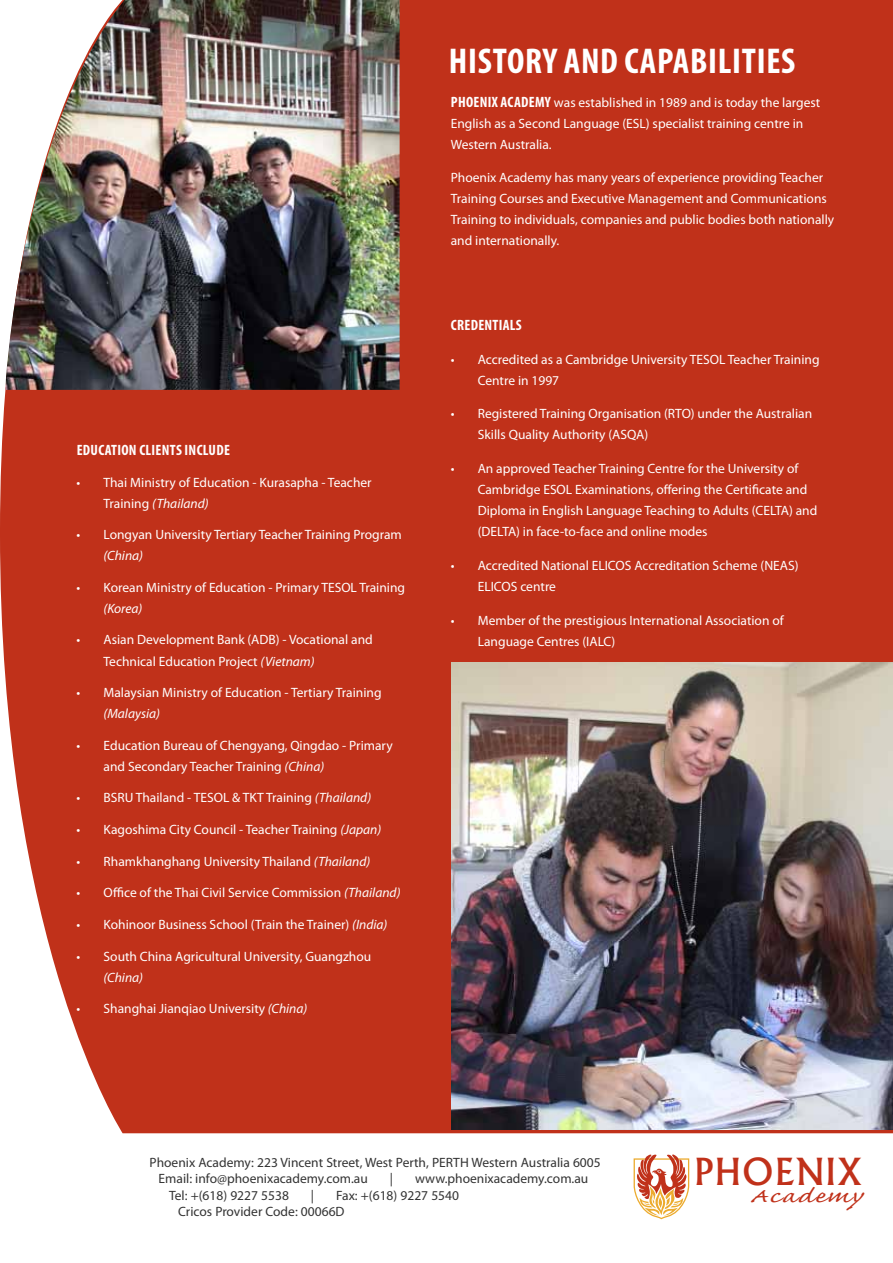
<style>
.page{position:relative;width:893px;height:1263px;background:#fff}
.page>*{position:absolute;margin:0;border:0;box-sizing:border-box;transform-origin:0 0}
.t1{font:700 condensed 36px "Myriad Pro";letter-spacing:.02em;color:#fff}
.t2{font:500 35.55px "Albertus";letter-spacing:.03em;color:#c0311a}
.t3{font:25.5px "Caflisch Script Web Pro";letter-spacing:.04em;color:#c0311a;scale:1.43 1}
.t4{font:700 condensed 15px "Myriad Pro";letter-spacing:.02em;color:#fff}
.t5{font:13.5px/21px "Myriad Pro";color:#fff}
.t6{font:13.5px/16.5px "Myriad Pro";color:#333}
.t7{font:italic 13.5px "Myriad Pro";color:#fff}
.s1{font-style:italic}
.s2{font-weight:700;font-stretch:condensed;font-size:15px}
</style>
<div class="page">
<div style="left:0;top:0;width:893px;height:1133px;background:#c0311a"></div>
<img style="left:5px;top:0;width:395px;height:390px">
<img style="left:452px;top:662px;width:441px;height:467px">
<svg style="left:634px;top:1154px;width:56px;height:65px"></svg>
<p class="t4" style="left:77px;top:441px;width:155px">EDUCATION CLIENTS INCLUDE</p>
<p class="t5" style="left:104px;top:471px;width:270px;text-indent:-27px">• Thai Ministry of Education - Kurasapha - Teacher<br>Training <span class="s1">(Thailand)</span></p>
<p class="t5" style="left:77px;top:524px;width:327px">• Longyan University Tertiary Teacher Training Program</p>
<p class="t7" style="left:104px;top:547px;width:41px">(China)</p>
<p class="t5" style="left:77px;top:577px;width:330px">• Korean Ministry of Education - Primary TESOL Training</p>
<p class="t7" style="left:104px;top:600px;width:40px">(Korea)</p>
<p class="t5" style="left:104px;top:629px;width:271px;text-indent:-27px">• Asian Development Bank (ADB) - Vocational and<br>Technical Education Project <span class="s1">(Vietnam)</span></p>
<p class="t5" style="left:77px;top:682px;width:307px">• Malaysian Ministry of Education - Tertiary Training</p>
<p class="t7" style="left:104px;top:705px;width:58px">(Malaysia)</p>
<p class="t5" style="left:104px;top:734px;width:291px;text-indent:-27px">• Education Bureau of Chengyang, Qingdao - Primary and Secondary Teacher Training <span class="s1">(China)</span></p>
<p class="t5" style="left:77px;top:787px;width:296px">• BSRU Thailand - TESOL &amp; TKT Training <span class="s1">(Thailand)</span></p>
<p class="t5" style="left:77px;top:819px;width:306px">• Kagoshima City Council - Teacher Training <span class="s1">(Japan)</span></p>
<p class="t5" style="left:77px;top:850px;width:295px">• Rhamkhanghang University Thailand <span class="s1">(Thailand)</span></p>
<p class="t5" style="left:77px;top:882px;width:326px">• Office of the Thai Civil Service Commission <span class="s1">(Thailand)</span></p>
<p class="t5" style="left:77px;top:914px;width:312px">• Kohinoor Business School (Train the Trainer) <span class="s1">(India)</span></p>
<p class="t5" style="left:77px;top:945px;width:296px">• South China Agricultural University, Guangzhou</p>
<p class="t7" style="left:104px;top:969px;width:41px">(China)</p>
<p class="t5" style="left:77px;top:998px;width:232px">• Shanghai Jianqiao University <span class="s1">(China)</span></p>
<h1 class="t1" style="left:449px;top:38px;width:348px">HISTORY AND CAPABILITIES</h1>
<p class="t5" style="left:451px;top:91px;width:371px"><span class="s2">PHOENIX ACADEMY</span> was established in 1989 and is today the largest<br>English as a Second Language (ESL) specialist training centre in<br>Western Australia.</p>
<p class="t5" style="left:451px;top:167px;width:385px">Phoenix Academy has many years of experience providing Teacher Training Courses and Executive Management and Communications Training to individuals, companies and public bodies both nationally and internationally.</p>
<p class="t4" style="left:451px;top:315px;width:72px">CREDENTIALS</p>
<p class="t5" style="left:478px;top:348px;width:343px;text-indent:-27px">• Accredited as a Cambridge University TESOL Teacher Training<br>Centre in 1997</p>
<p class="t5" style="left:478px;top:403px;width:336px;text-indent:-27px">• Registered Training Organisation (RTO) under the Australian<br>Skills Quality Authority (ASQA)</p>
<p class="t5" style="left:478px;top:458px;width:341px;text-indent:-27px">• An approved Teacher Training Centre for the University of Cambridge ESOL Examinations, offering the Certificate and Diploma in English Language Teaching to Adults (CELTA) and (DELTA) in face-to-face and online modes</p>
<p class="t5" style="left:478px;top:555px;width:322px;text-indent:-27px">• Accredited National ELICOS Accreditation Scheme (NEAS)<br>ELICOS centre</p>
<p class="t5" style="left:478px;top:609px;width:308px;text-indent:-27px">• Member of the prestigious International Association of<br>Language Centres (IALC)</p>
<p class="t6" style="left:159px;top:1154px;width:444px;text-indent:-9px">Phoenix Academy: 223 Vincent Street, West Perth, PERTH Western Australia 6005<br>Email: info@phoenixacademy.com.au</p>
<p class="t6" style="left:390px;top:1170px;width:5px">|</p>
<p class="t6" style="left:415px;top:1170px;width:175px">www.phoenixacademy.com.au</p>
<p class="t6" style="left:169px;top:1187px;width:121px">Tel: +(618) 9227 5538</p>
<p class="t6" style="left:311px;top:1187px;width:5px">|</p>
<p class="t6" style="left:178px;top:1187px;width:282px;text-indent:158px">Fax: +(618) 9227 5540<br>Cricos Provider Code: 00066D</p>
<h2 class="t2" style="left:695px;top:1150px;width:168px">PHOENIX</h2>
<h3 class="t3" style="left:750px;top:1182px;width:80px">Academy</h3>
</div>
